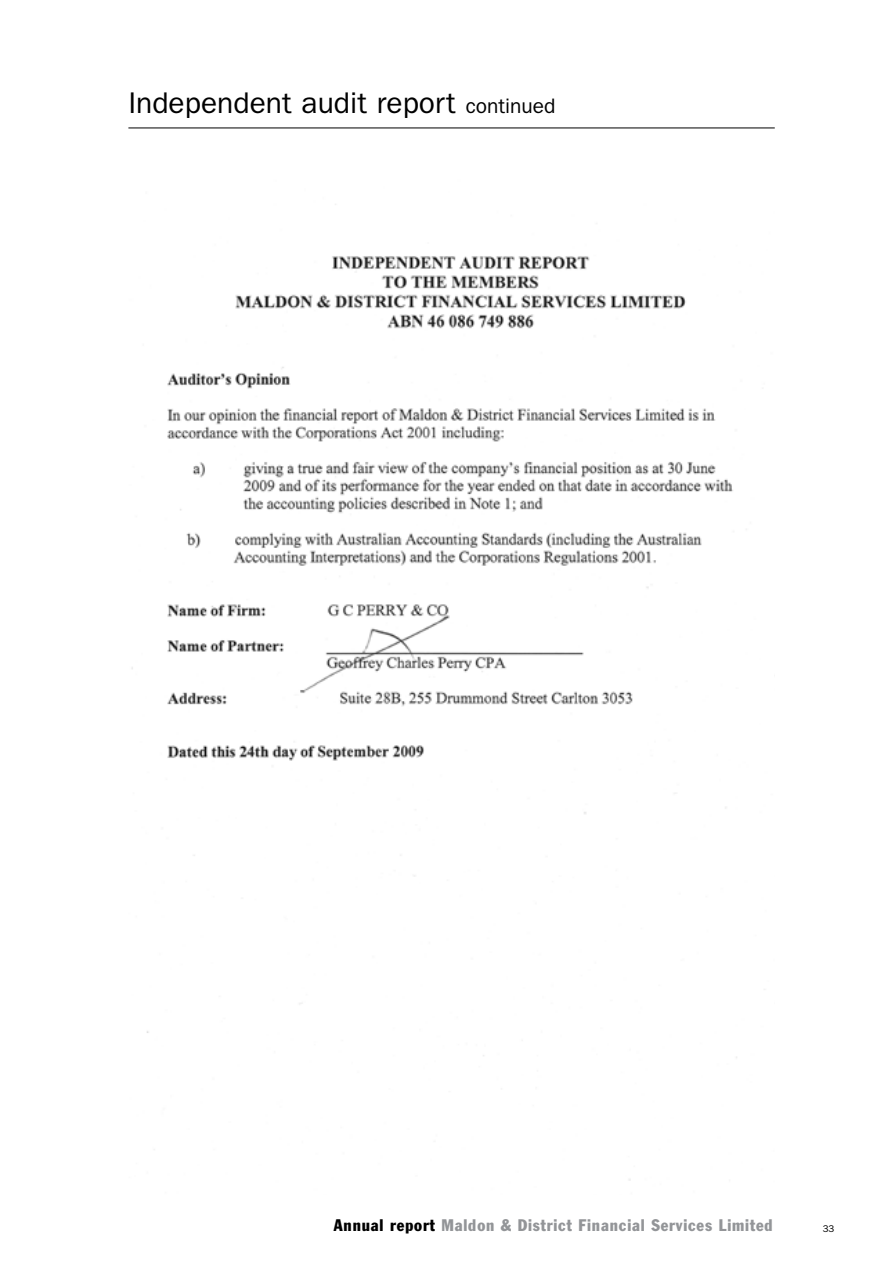
<style>
.page{position:relative;width:893px;height:1263px;background:#fff}
.page>*{position:absolute;margin:0;border:0;box-sizing:border-box;transform-origin:0 0}
.t1{font:30px "Franklin Gothic";color:#000}
.t2{font:condensed 16.5px "Franklin Gothic";letter-spacing:.05em;color:#939598}
.t3{font:9.75px "Franklin Gothic";color:#000}
.s1{font-size:21px}
.s2{color:#000}
</style>
<div class="page">
<img style="left:131px;top:204px;width:634px;height:977px">
<hr style="left:128px;top:128px;width:647px;height:1px;background:#000">
<h1 class="t1" style="left:128px;top:86px;width:429px">Independent audit report <span class="s1">continued</span></h1>
<p class="t2" style="left:334px;top:1214px;width:440px"><span class="s2">Annual report</span> Maldon &amp; District Financial Services Limited</p>
<p class="t3" style="left:823px;top:1223px;width:13px">33</p>
</div>
